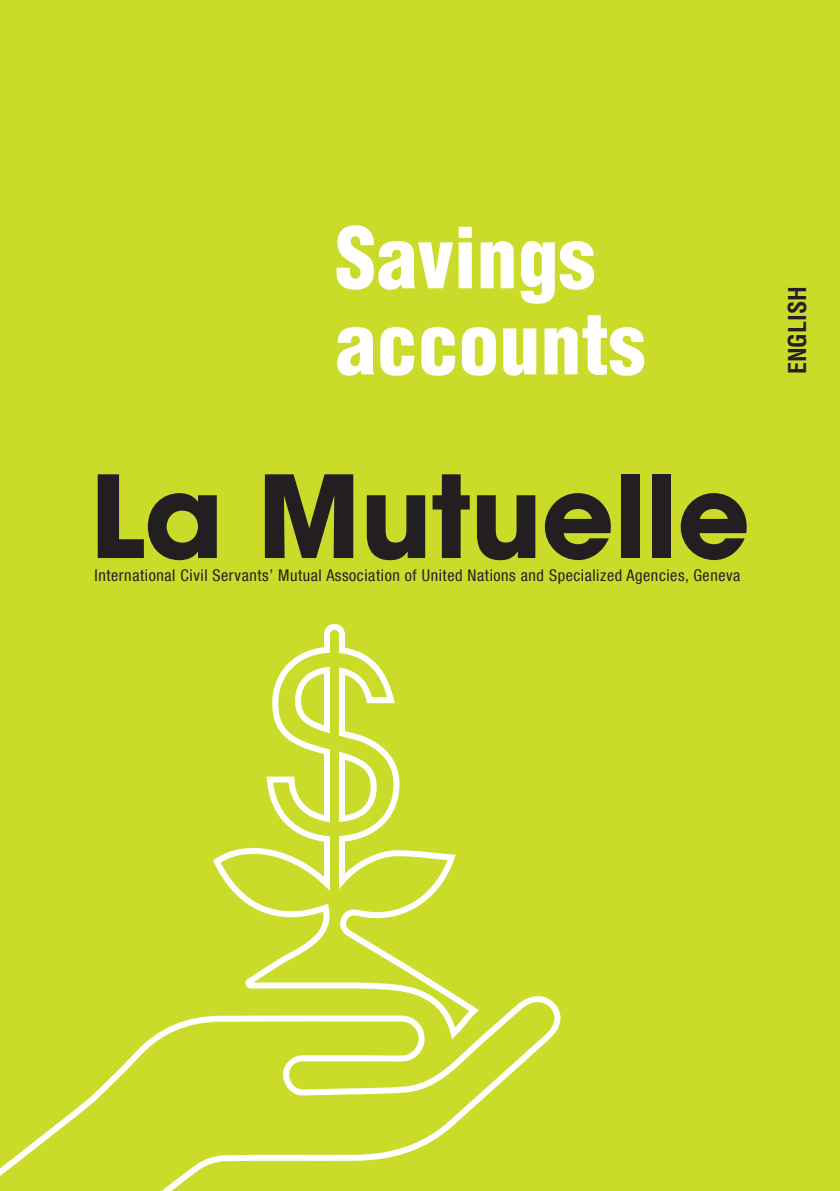
<style>
.page{position:relative;width:840px;height:1191px;background:#fff}
.page>*{position:absolute;margin:0;border:0;box-sizing:border-box;transform-origin:0 0}
.t1{font:700 113px "ITC Avant Garde Std";letter-spacing:-.005em;color:#231f20}
.t2{font:900 condensed 82px "Helvetica LT Std";color:#fff}
.Language_Chapter{font:700 condensed 24px "Helvetica LT Std";color:#231f20}
.t3{font:condensed 16.2px "Helvetica Neue LT Com";letter-spacing:.035em;color:#231f20}
</style>
<div class="page">
<div style="left:0;top:0;width:839px;height:1191px;background:#cadb2a"></div>
<svg style="left:0;top:996px;width:561px;height:195px"></svg>
<svg style="left:209px;top:623px;width:274px;height:421px"></svg>
<p class="t2" style="left:335px;top:206px;width:261px">Savings</p>
<p class="t2" style="left:335px;top:292px;width:311px">accounts</p>
<h1 class="t1" style="left:89px;top:443px;width:662px">La Mutuelle</h1>
<p class="t3" style="left:95px;top:565px;width:647px">International Civil Servants’ Mutual Association of United Nations and Specialized Agencies, Geneva</p>
<p class="Language_Chapter" style="left:781px;top:374px;width:90px;rotate:-90deg">ENGLISH</p>
</div>
